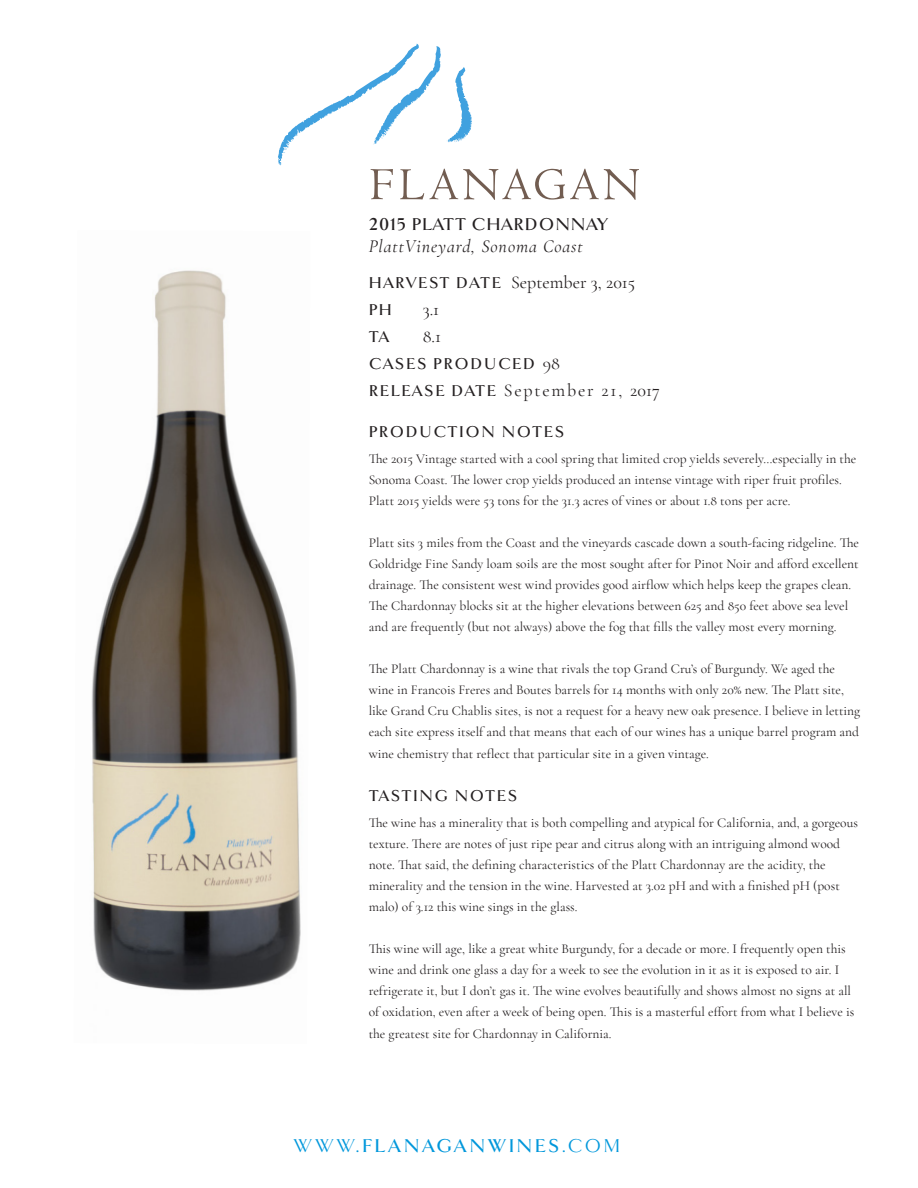
<style>
.page{position:relative;width:918px;height:1188px;background:#fff}
.page>*{position:absolute;margin:0;border:0;box-sizing:border-box;transform-origin:0 0}
.t1{font:700 19.5px "Goldenbook";letter-spacing:.135em;color:#0097db}
.t2{font:italic 18px/21.6px "Cormorant Garamond";letter-spacing:.05em;color:#231f20}
.t3{font:18px "Cormorant Garamond";color:#231f20}
.t4{font:18px "Cormorant Garamond";letter-spacing:.1em;color:#231f20}
.t5{font:700 16.5px "Goldenbook";letter-spacing:.1em;color:#231f20}
.t6{font:13.5px/21px "Cormorant Garamond";color:#231f20}
.s1{font-family:"Goldenbook";font-weight:700;font-style:normal}
.s2{font-family:"Goldenbook";font-weight:700;font-size:16.5px}
.s3{font-family:"Cormorant Garamond";font-weight:400;font-size:18px}
.s4{font-weight:400}
</style>
<div class="page">
<svg style="left:278px;top:44px;width:361px;height:156px"></svg>
<img style="left:91px;top:270px;width:210px;height:721px">
<p class="t2" style="left:369px;top:214px;width:241px"><span class="s1">2015 PLATT CHARDONNAY<br></span>PlattVineyard, Sonoma Coast</p>
<p class="t3" style="left:369px;top:271px;width:268px"><span class="s2">HARVEST DATE</span> September 3, 2015</p>
<p class="t5" style="left:369px;top:299px;width:25px">PH</p>
<p class="t3" style="left:423px;top:298px;width:18px">3.1</p>
<p class="t5" style="left:369px;top:326px;width:22px">TA</p>
<p class="t3" style="left:423px;top:325px;width:20px">8.1</p>
<p class="t5" style="left:369px;top:353px;width:193px">CASES PRODUCED <span class="s3">98</span></p>
<p class="t4" style="left:369px;top:379px;width:293px"><span class="s2">RELEASE DATE</span> September 21, 2017</p>
<p class="t5" style="left:369px;top:421px;width:197px">PRODUCTION NOTES</p>
<p class="t6" style="left:369px;top:448px;width:489px">The 2015 Vintage started with a cool spring that limited crop yields severely…especially in the<br>Sonoma Coast. The lower crop yields produced an intense vintage with riper fruit profiles.<br>Platt 2015 yields were 53 tons for the 31.3 acres of vines or about 1.8 tons per acre.</p>
<p class="t6" style="left:369px;top:532px;width:492px">Platt sits 3 miles from the Coast and the vineyards cascade down a south-facing ridgeline. The Goldridge Fine Sandy loam soils are the most sought after for Pinot Noir and afford excellent drainage. The consistent west wind provides good airflow which helps keep the grapes clean.<br>The Chardonnay blocks sit at the higher elevations between 625 and 850 feet above sea level and are frequently (but not always) above the fog that fills the valley most every morning.</p>
<p class="t6" style="left:369px;top:658px;width:493px">The Platt Chardonnay is a wine that rivals the top Grand Cru’s of Burgundy. We aged the wine in Francois Freres and Boutes barrels for 14 months with only 20% new. The Platt site, like Grand Cru Chablis sites, is not a request for a heavy new oak presence. I believe in letting each site express itself and that means that each of our wines has a unique barrel program and</p>
<p class="t6" style="left:369px;top:743px;width:342px">wine chemistry that reflect that particular site in a given vintage.</p>
<p class="t5" style="left:369px;top:786px;width:150px">TASTING NOTES</p>
<p class="t6" style="left:369px;top:812px;width:491px">The wine has a minerality that is both compelling and atypical for California, and, a gorgeous texture. There are notes of just ripe pear and citrus along with an intriguing almond wood note. That said, the defining characteristics of the Platt Chardonnay are the acidity, the minerality and the tension in the wine. Harvested at 3.02 pH and with a finished pH (post malo) of 3.12 this wine sings in the glass.</p>
<p class="t6" style="left:369px;top:938px;width:487px">This wine will age, like a great white Burgundy, for a decade or more. I frequently open this wine and drink one glass a day for a week to see the evolution in it as it is exposed to air. I refrigerate it, but I don’t gas it. The wine evolves beautifully and shows almost no signs at all of oxidation, even after a week of being open. This is a masterful effort from what I believe is</p>
<p class="t6" style="left:369px;top:1023px;width:244px">the greatest site for Chardonnay in California.</p>
<p class="t1" style="left:294px;top:1133px;width:327px"><span class="s4">WWW.</span>FLANAGANWINES<span class="s4">.COM</span></p>
</div>
